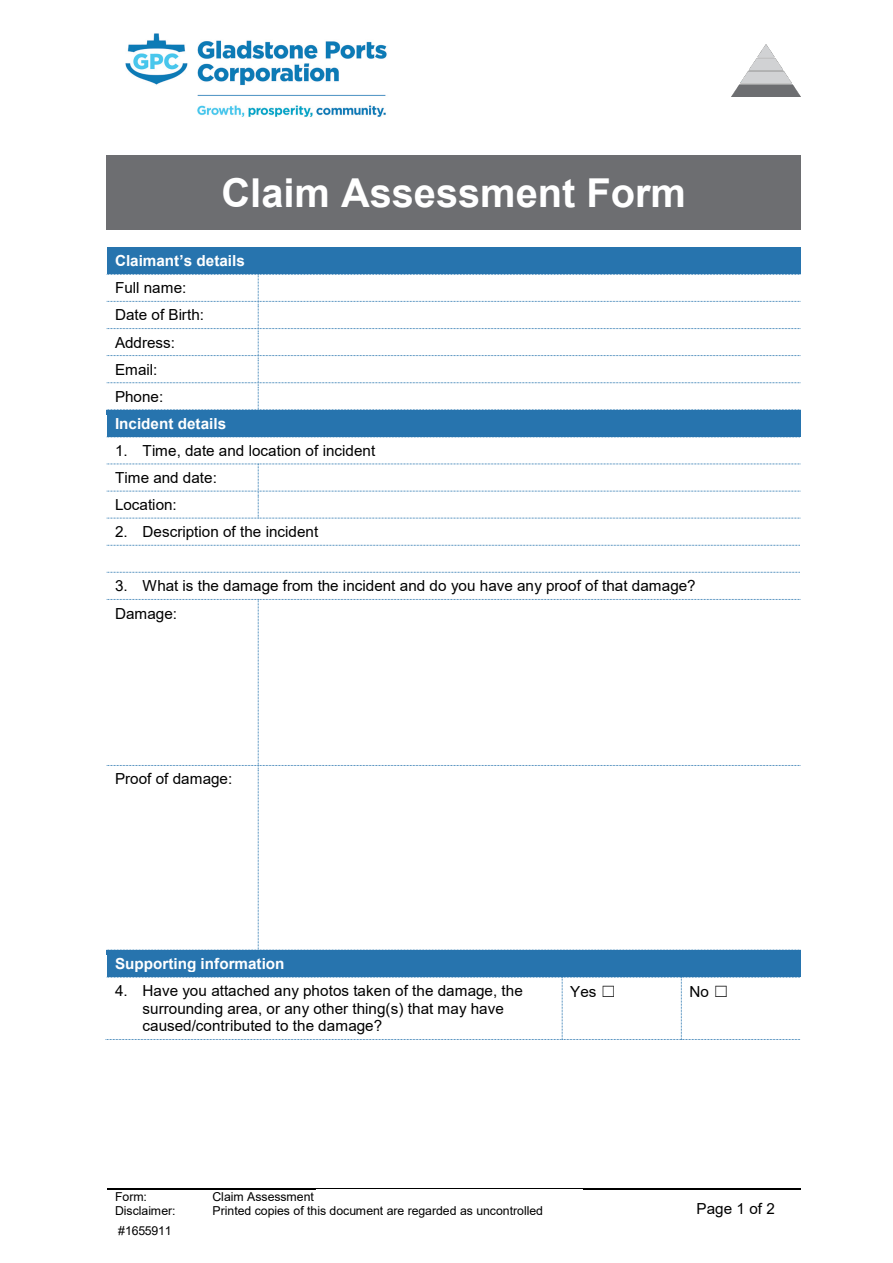
<style>
.page{position:relative;width:893px;height:1263px;background:#fff}
.page>*{position:absolute;margin:0;border:0;box-sizing:border-box;transform-origin:0 0}
.t1{font:700 39.9px "Arial";color:#fff}
.t2{font:15.3px/27.2px "Arial";color:#000}
.t3{font:700 15.3px "Arial";color:#fff}
.t4{font:12.3px/14.1px "Arial";letter-spacing:-.005em;color:#000}
.s1{font-family:"MS Gothic"}
</style>
<div class="page">
<hr style="left:107px;top:1188px;width:97px;height:1px;background:#000">
<hr style="left:206px;top:1188px;width:465px;height:1px;background:#000">
<hr style="left:672px;top:1188px;width:129px;height:1px;background:#000">
<img style="left:732px;top:44px;width:68px;height:52px">
<div style="left:107px;top:155px;width:694px;height:75px;background:#6d6e71"></div>
<div style="left:115px;top:252px;width:677px;height:18px;background:#2774ae"></div>
<hr style="left:107px;top:248px;width:693px;height:4px;background:#2774ae">
<hr style="left:107px;top:270px;width:693px;height:4px;background:#2774ae">
<div style="left:115px;top:414px;width:677px;height:18px;background:#2774ae"></div>
<svg style="left:107px;top:274px;width:693px;height:140px"></svg>
<hr style="left:259px;top:410px;width:541px;height:4px;background:#2774ae">
<div style="left:107px;top:432px;width:693px;height:5px;background:#2774ae"></div>
<svg style="left:107px;top:437px;width:693px;height:1px"></svg>
<svg style="left:107px;top:464px;width:693px;height:55px"></svg>
<svg style="left:107px;top:545px;width:693px;height:1px"></svg>
<svg style="left:107px;top:572px;width:693px;height:1px"></svg>
<div style="left:115px;top:955px;width:677px;height:17px;background:#2774ae"></div>
<svg style="left:107px;top:599px;width:693px;height:356px"></svg>
<div style="left:259px;top:950px;width:541px;height:5px;background:#2774ae"></div>
<div style="left:107px;top:972px;width:693px;height:5px;background:#2774ae"></div>
<svg style="left:106px;top:977px;width:694px;height:63px"></svg>
<img style="left:125px;top:33px;width:262px;height:84px">
<h1 class="t1" style="left:221px;top:165px;width:466px">Claim Assessment Form</h1>
<p class="t3" style="left:115px;top:250px;width:131px">Claimant’s details</p>
<p class="t2" style="left:115px;top:274px;width:91px">Full name:<br>Date of Birth:<br>Address:<br>Email:<br>Phone:</p>
<p class="t3" style="left:115px;top:412px;width:113px">Incident details</p>
<p class="t2" style="left:115px;top:437px;width:262px">1. Time, date and location of incident<br>Time and date:<br>Location:</p>
<p class="t2" style="left:115px;top:518px;width:205px">2. Description of the incident</p>
<p class="t2" style="left:115px;top:572px;width:582px">3. What is the damage from the incident and do you have any proof of that damage?<br>Damage:</p>
<p class="t2" style="left:115px;top:765px;width:119px">Proof of damage:</p>
<p class="t3" style="left:115px;top:953px;width:171px">Supporting information</p>
<p class="t2" style="left:143px;top:982px;width:382px;line-height:17.7px;text-indent:-28px">4. Have you attached any photos taken of the damage, the surrounding area, or any other thing(s) that may have caused/contributed to the damage?</p>
<p class="t2" style="left:570px;top:978px;width:47px">Yes <span class="s1">☐</span></p>
<p class="t2" style="left:690px;top:978px;width:40px">No <span class="s1">☐</span></p>
<p class="t4" style="left:115px;top:1189px;width:62px">Form:<br>Disclaimer:</p>
<p class="t4" style="left:212px;top:1189px;width:103px">Claim Assessment</p>
<p class="t4" style="left:118px;top:1223px;width:55px">#1655911</p>
<p class="t4" style="left:212px;top:1203px;width:332px">Printed copies of this document are regarded as uncontrolled</p>
<p class="t2" style="left:697px;top:1195px;width:80px">Page 1 of 2</p>
</div>
